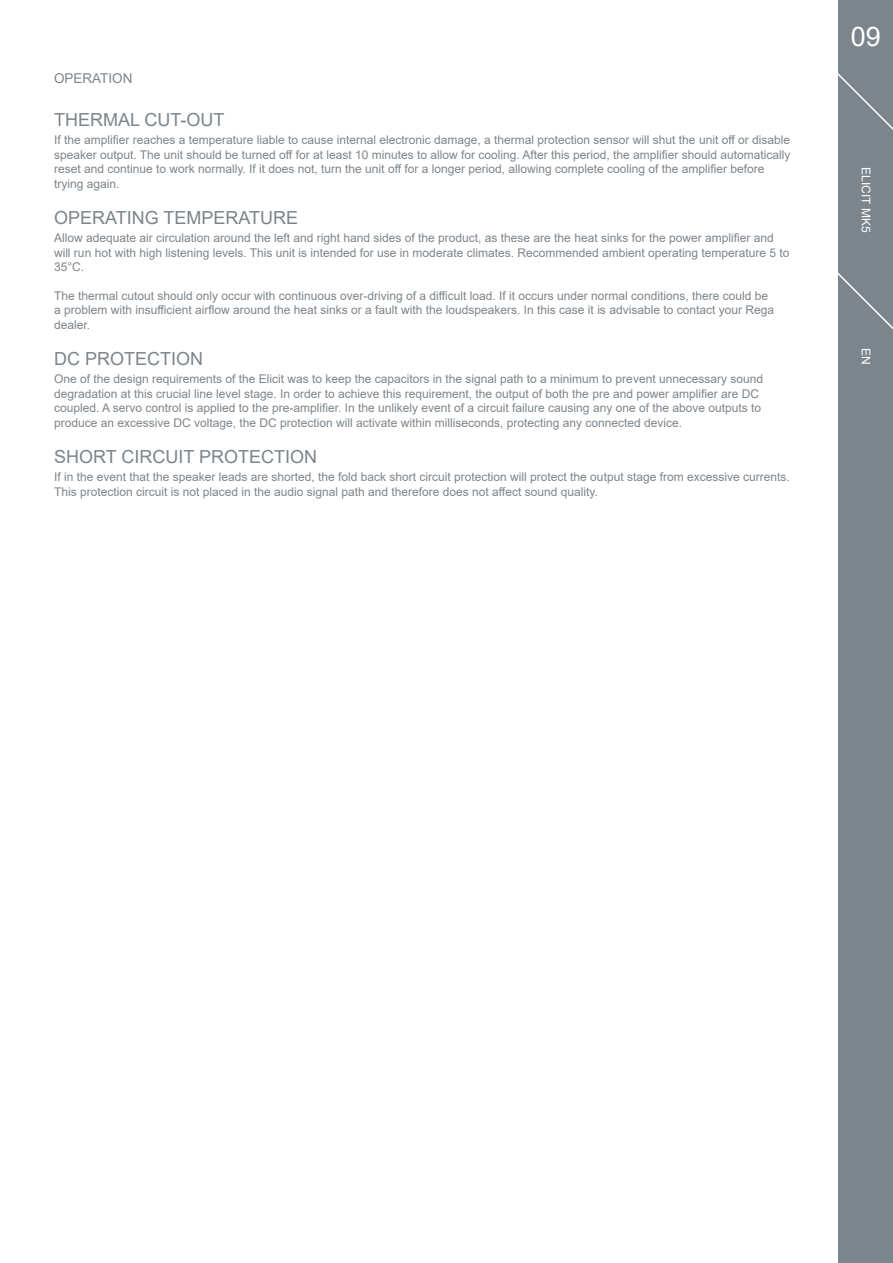
<style>
.page{position:relative;width:893px;height:1263px;background:#fff}
.page>*{position:absolute;margin:0;border:0;box-sizing:border-box;transform-origin:0 0}
.t1{font:27px "Arial";color:#fff}
.t2{font:18px "Arial";color:#7c858c}
.t3{font:13.5px "Arial";color:#7c858c}
.t4{font:12px/14.4px "Arial";color:#7c858c}
.t5{font:12px "Arial";color:#fff}
</style>
<div class="page">
<div style="left:839px;top:0;width:54px;height:1263px;background:#7c858c"></div>
<svg style="left:838px;top:71px;width:55px;height:75px"></svg>
<svg style="left:838px;top:270px;width:55px;height:75px"></svg>
<p class="t3" style="left:54px;top:69px;width:80px">OPERATION</p>
<h2 class="t2" style="left:54px;top:107px;width:172px">THERMAL CUT-OUT</h2>
<p class="t4" style="left:54px;top:133px;width:738px">If the amplifier reaches a temperature liable to cause internal electronic damage, a thermal protection sensor will shut the unit off or disable speaker output. The unit should be turned off for at least 10 minutes to allow for cooling. After this period, the amplifier should automatically reset and continue to work normally. If it does not, turn the unit off for a longer period, allowing complete cooling of the amplifier before trying again.</p>
<h2 class="t2" style="left:54px;top:205px;width:246px">OPERATING TEMPERATURE</h2>
<p class="t4" style="left:54px;top:231px;width:737px">Allow adequate air circulation around the left and right hand sides of the product, as these are the heat sinks for the power amplifier and will run hot with high listening levels. This unit is intended for use in moderate climates. Recommended ambient operating temperature 5 to<br>35°C.</p>
<p class="t4" style="left:54px;top:288px;width:722px">The thermal cutout should only occur with continuous over-driving of a difficult load. If it occurs under normal conditions, there could be a problem with insufficient airflow around the heat sinks or a fault with the loudspeakers. In this case it is advisable to contact your Rega dealer.</p>
<h2 class="t2" style="left:54px;top:346px;width:151px">DC PROTECTION</h2>
<p class="t4" style="left:54px;top:372px;width:711px">One of the design requirements of the Elicit was to keep the capacitors in the signal path to a minimum to prevent unnecessary sound degradation at this crucial line level stage. In order to achieve this requirement, the output of both the pre and power amplifier are DC coupled. A servo control is applied to the pre-amplifier. In the unlikely event of a circuit failure causing any one of the above outputs to produce an excessive DC voltage, the DC protection will activate within milliseconds, protecting any connected device.</p>
<h2 class="t2" style="left:54px;top:444px;width:265px">SHORT CIRCUIT PROTECTION</h2>
<p class="t4" style="left:54px;top:470px;width:737px">If in the event that the speaker leads are shorted, the fold back short circuit protection will protect the output stage from excessive currents.<br>This protection circuit is not placed in the audio signal path and therefore does not affect sound quality.</p>
<h1 class="t1" style="left:851px;top:18px;width:32px">09</h1>
<p class="t5" style="left:874px;top:167px;width:67px;rotate:90deg">ELICIT MK5</p>
<p class="t5" style="left:874px;top:348px;width:18px;rotate:90deg">EN</p>
</div>
